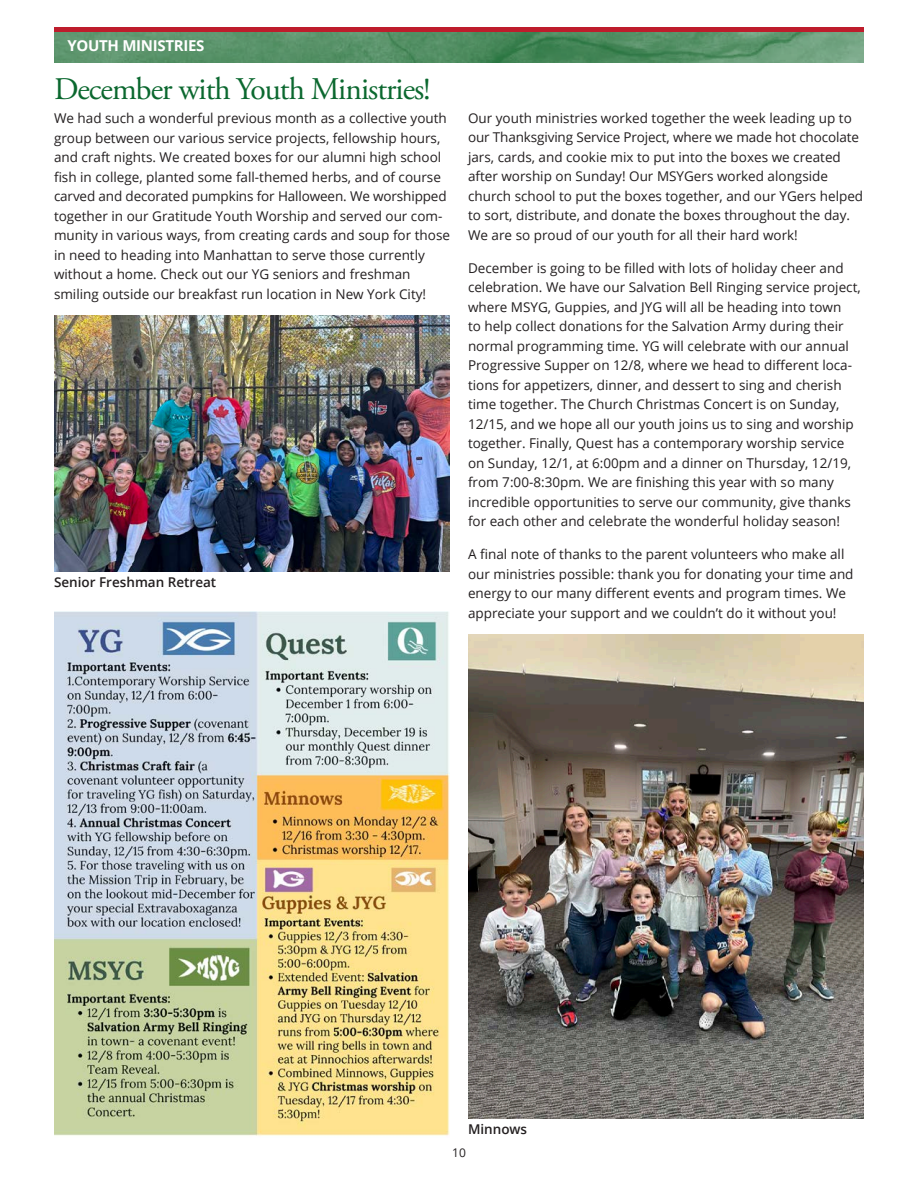
<style>
.page{position:relative;width:918px;height:1188px;background:#fff}
.page>*{position:absolute;margin:0;border:0;box-sizing:border-box;transform-origin:0 0}
._10_NEW_Head{font:31.5px "Adobe Garamond Pro";letter-spacing:-.03em;color:#0b682f}
._00_Section_Title{font:700 15px "Open Sans";letter-spacing:-.02em;color:#fff}
._50_NEW_Body{font:13.5px/19.5px "Open Sans";color:#231f20}
._50_NEW_Body-2{font:600 13.5px "Open Sans";color:#231f20}
.t1{font:12px "Open Sans";color:#231f20}
</style>
<div class="page">
<img style="left:54px;top:315px;width:396px;height:257px">
<svg style="left:54px;top:32px;width:810px;height:31px;fill:#579268"></svg>
<div style="left:54px;top:27px;width:810px;height:5px;background:#be1d2c"></div>
<img style="left:54px;top:611px;width:396px;height:525px">
<img style="left:468px;top:635px;width:396px;height:484px">
<p class="_00_Section_Title" style="left:68px;top:35px;width:138px">YOUTH MINISTRIES</p>
<p class="_10_NEW_Head" style="left:54px;top:70px;width:378px">December with Youth Ministries!</p>
<p class="_50_NEW_Body" style="left:54px;top:108px;width:398px">We had such a wonderful previous month as a collective youth group between our various service projects, fellowship hours, and craft nights. We created boxes for our alumni high school fish in college, planted some fall-themed herbs, and of course carved and decorated pumpkins for Halloween. We worshipped together in our Gratitude Youth Worship and served our com&shy;munity in various ways, from creating cards and soup for those in need to heading into Manhattan to serve those currently without a home. Check out our YG seniors and freshman smiling outside our breakfast run location in New York City!</p>
<p class="_50_NEW_Body-2" style="left:54px;top:572px;width:164px">Senior Freshman Retreat</p>
<p class="_50_NEW_Body" style="left:468px;top:108px;width:397px">Our youth ministries worked together the week leading up to our Thanksgiving Service Project, where we made hot chocolate jars, cards, and cookie mix to put into the boxes we created after worship on Sunday! Our MSYGers worked alongside church school to put the boxes together, and our YGers helped to sort, distribute, and donate the boxes throughout the day.<br>We are so proud of our youth for all their hard work!</p>
<p class="_50_NEW_Body" style="left:468px;top:258px;width:394px">December is going to be filled with lots of holiday cheer and celebration. We have our Salvation Bell Ringing service project, where MSYG, Guppies, and JYG will all be heading into town<br>to help collect donations for the Salvation Army during their normal programming time. YG will celebrate with our annual Progressive Supper on 12/8, where we head to different loca&shy;tions for appetizers, dinner, and dessert to sing and cherish time together. The Church Christmas Concert is on Sunday, 12/15, and we hope all our youth joins us to sing and worship together. Finally, Quest has a contemporary worship service on Sunday, 12/1, at 6:00pm and a dinner on Thursday, 12/19, from 7:00-8:30pm. We are finishing this year with so many incredible opportunities to serve our community, give thanks for each other and celebrate the wonderful holiday season!</p>
<p class="_50_NEW_Body" style="left:468px;top:544px;width:387px">A final note of thanks to the parent volunteers who make all our ministries possible: thank you for donating your time and energy to our many different events and program times. We appreciate your support and we couldn’t do it without you!</p>
<p class="_50_NEW_Body-2" style="left:468px;top:1120px;width:61px">Minnows</p>
<p class="t1" style="left:452px;top:1144px;width:15px">10</p>
</div>
